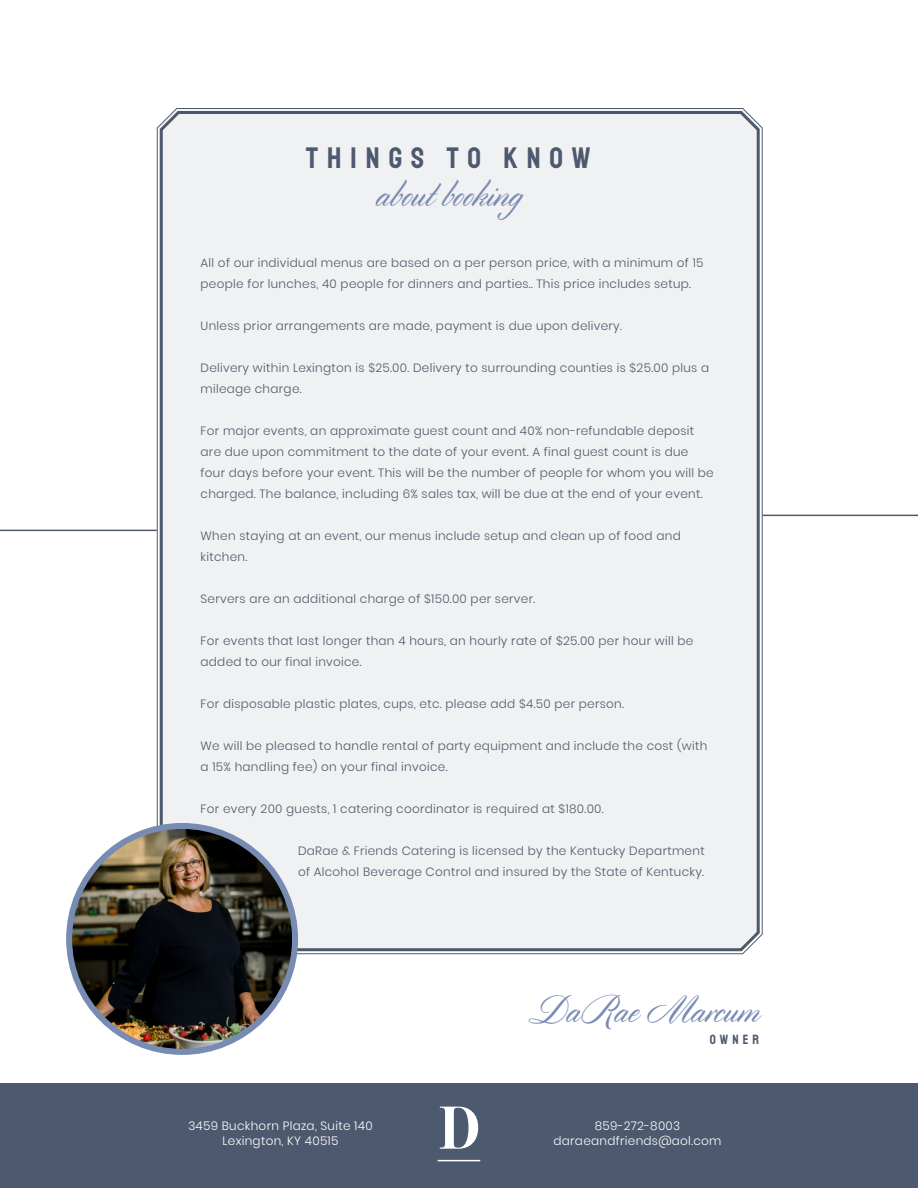
<style>
.page{position:relative;width:918px;height:1188px;background:#fff}
.page>*{position:absolute;margin:0;border:0;box-sizing:border-box;transform-origin:0 0}
.t1{font:45px "Cylburn";color:#788cb3}
.t2{font:30px "Staatliches";letter-spacing:.3em;color:#4d596e}
.t3{font:13.5px "Staatliches";letter-spacing:.3em;color:#4d596e}
.t4{font:300 12px/21px "Poppins";letter-spacing:.025em;color:#4d596b}
.t5{font:300 12px/14.4px "Poppins";letter-spacing:.025em;color:#fff;text-align:center}
</style>
<div class="page">
<hr style="left:0;top:530px;width:157px;height:1px;background:#4d596b">
<hr style="left:763px;top:515px;width:155px;height:1px;background:#4d596b">
<div style="left:0;top:1083px;width:918px;height:105px;background:#4d596e"></div>
<svg style="left:440px;top:1107px;width:38px;height:42px"></svg>
<hr style="left:438px;top:1160px;width:42px;height:1px;background:#fff">
<div style="left:156px;top:108px;width:608px;height:847px;background:#f0f1f2"></div>
<div style="left:160px;top:111px;width:600px;height:840px;border:3px solid #4d596b;border-radius:17px"></div>
<img style="left:69px;top:826px;width:223px;height:226px">
<div style="left:66px;top:823px;width:232px;height:232px;border:6px solid #788cb3;border-radius:50%"></div>
<h2 class="t2" style="left:306px;top:140px;width:286px">THINGS TO KNOW</h2>
<h1 class="t1" style="left:375px;top:169px;width:148px">about booking</h1>
<p class="t4" style="left:201px;top:253px;width:504px">All of our individual menus are based on a per person price, with a minimum of 15 people for lunches, 40 people for dinners and parties.. This price includes setup.</p>
<p class="t4" style="left:201px;top:316px;width:423px">Unless prior arrangements are made, payment is due upon delivery.</p>
<p class="t4" style="left:201px;top:358px;width:510px">Delivery within Lexington is $25.00. Delivery to surrounding counties is $25.00 plus a mileage charge.</p>
<p class="t4" style="left:201px;top:421px;width:515px">For major events, an approximate guest count and 40% non-refundable deposit are due upon commitment to the date of your event. A final guest count is due four days before your event. This will be the number of people for whom you will be charged. The balance, including 6% sales tax, will be due at the end of your event.</p>
<p class="t4" style="left:201px;top:526px;width:482px">When staying at an event, our menus include setup and clean up of food and kitchen.</p>
<p class="t4" style="left:201px;top:589px;width:336px">Servers are an additional charge of $150.00 per server.</p>
<p class="t4" style="left:201px;top:631px;width:494px">For events that last longer than 4 hours, an hourly rate of $25.00 per hour will be added to our final invoice.</p>
<p class="t4" style="left:201px;top:694px;width:425px">For disposable plastic plates, cups, etc. please add $4.50 per person.</p>
<p class="t4" style="left:201px;top:736px;width:508px">We will be pleased to handle rental of party equipment and include the cost (with a 15% handling fee) on your final invoice.</p>
<p class="t4" style="left:201px;top:799px;width:405px">For every 200 guests, 1 catering coordinator is required at $180.00.</p>
<p class="t4" style="left:298px;top:841px;width:408px">DaRae &amp; Friends Catering is licensed by the Kentucky Department of Alcohol Beverage Control and insured by the State of Kentucky.</p>
<h1 class="t1" style="left:529px;top:985px;width:232px">DaRae Marcum</h1>
<p class="t3" style="left:710px;top:1032px;width:51px">OWNER</p>
<p class="t5" style="left:188px;top:1119px;width:186px">3459 Buckhorn Plaza, Suite 140<br>Lexington, KY 40515</p>
<p class="t5" style="left:553px;top:1119px;width:170px">859-272-8003 daraeandfriends@aol.com</p>
</div>
